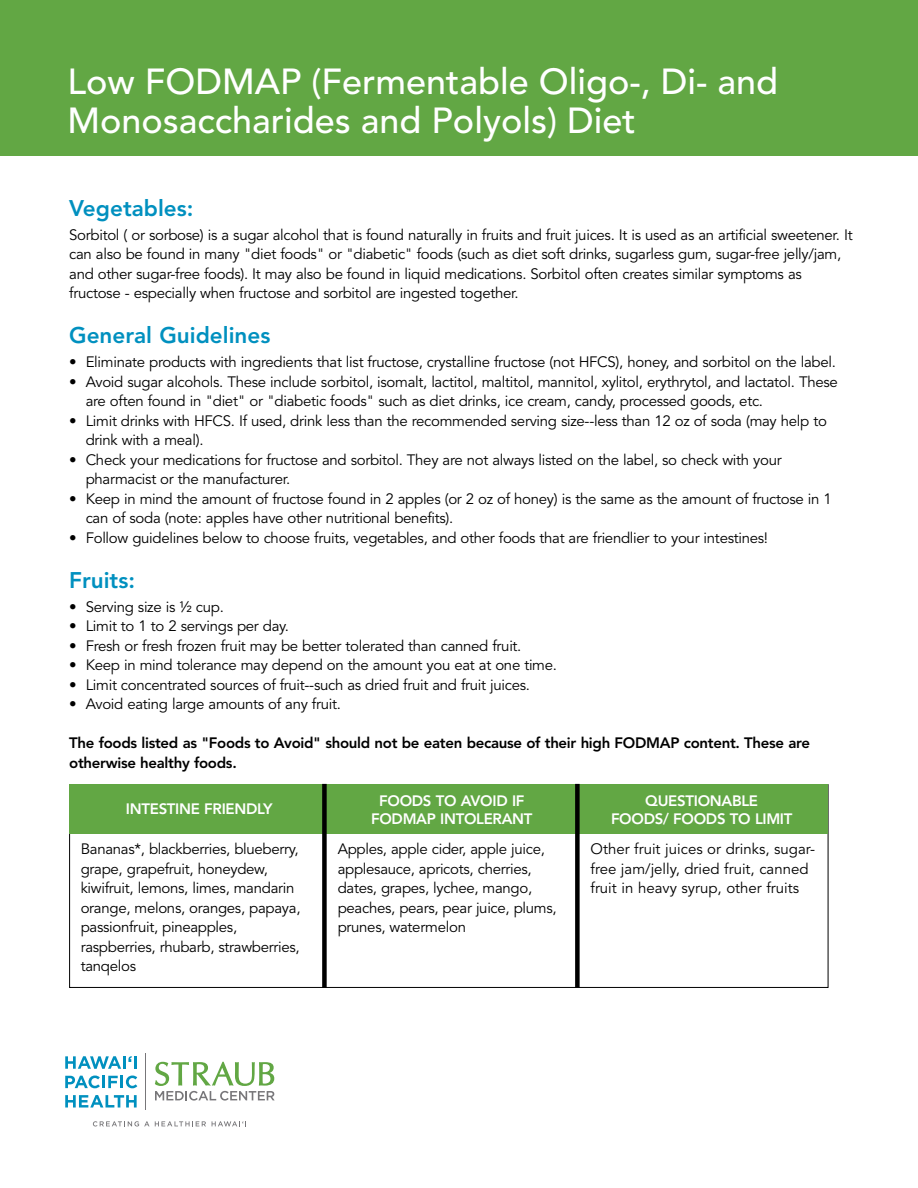
<style>
.page{position:relative;width:918px;height:1188px;background:#fff}
.page>*{position:absolute;margin:0;border:0;box-sizing:border-box;transform-origin:0 0}
.Main_Header{font:500 36px "Avenir";color:#fff}
.t1{font:800 22.5px "Avenir";color:#0090bf}
.t2{font:15px/19.5px "Avenir";letter-spacing:-.02em;color:#000}
.t3{font:800 15px/19.5px "Avenir";letter-spacing:-.02em;color:#000}
.t4{font:15px/19.5px "Avenir";color:#000}
.t5{font:800 15px "Avenir";letter-spacing:-.02em;color:#fff}
</style>
<div class="page">
<div style="left:0;top:0;width:918px;height:156px;background:#62a744"></div>
<svg style="left:155px;top:1062px;width:120px;height:39px"></svg>
<svg style="left:65px;top:1056px;width:72px;height:13px"></svg>
<svg style="left:65px;top:1076px;width:72px;height:12px"></svg>
<svg style="left:65px;top:1095px;width:72px;height:13px"></svg>
<hr style="left:145px;top:1054px;width:1px;height:56px;background:#777679">
<svg style="left:93px;top:1121px;width:56px;height:5px"></svg>
<svg style="left:155px;top:1121px;width:51px;height:5px"></svg>
<svg style="left:212px;top:1121px;width:34px;height:5px"></svg>
<div style="left:70px;top:785px;width:758px;height:49px;background:#62a744"></div>
<div style="left:322px;top:784px;width:5px;height:204px;background:#000"></div>
<div style="left:575px;top:784px;width:5px;height:204px;background:#000"></div>
<p class="Main_Header" style="left:68px;top:61px;width:712px">Low FODMAP (Fermentable Oligo-, Di- and</p>
<p class="Main_Header" style="left:68px;top:100px;width:570px">Monosaccharides and Polyols) Diet</p>
<p class="t1" style="left:69px;top:194px;width:126px">Vegetables:</p>
<p class="t2" style="left:69px;top:225px;width:785px">Sorbitol ( or sorbose) is a sugar alcohol that is found naturally in fruits and fruit juices. It is used as an artificial sweetener. It can also be found in many "diet foods" or "diabetic" foods (such as diet soft drinks, sugarless gum, sugar-free jelly/jam, and other sugar-free foods). It may also be found in liquid medications. Sorbitol often creates similar symptoms as fructose - especially when fructose and sorbitol are ingested together.</p>
<p class="t1" style="left:69px;top:322px;width:203px">General Guidelines</p>
<p class="t2" style="left:69px;top:353px;width:768px">• Eliminate products with ingredients that list fructose, crystalline fructose (not HFCS), honey, and sorbitol on the label.</p>
<p class="t2" style="left:86px;top:372px;width:754px;text-indent:-16px">• Avoid sugar alcohols. These include sorbitol, isomalt, lactitol, maltitol, mannitol, xylitol, erythrytol, and lactatol. These are often found in "diet" or "diabetic foods" such as diet drinks, ice cream, candy, processed goods, etc.</p>
<p class="t2" style="left:86px;top:411px;width:743px;text-indent:-16px">• Limit drinks with HFCS. If used, drink less than the recommended serving size--less than 12 oz of soda (may help to drink with a meal).</p>
<p class="t2" style="left:86px;top:450px;width:698px;text-indent:-16px">• Check your medications for fructose and sorbitol. They are not always listed on the label, so check with your pharmacist or the manufacturer.</p>
<p class="t2" style="left:86px;top:489px;width:748px;text-indent:-16px">• Keep in mind the amount of fructose found in 2 apples (or 2 oz of honey) is the same as the amount of fructose in 1 can of soda (note: apples have other nutritional benefits).</p>
<p class="t2" style="left:69px;top:528px;width:700px">• Follow guidelines below to choose fruits, vegetables, and other foods that are friendlier to your intestines!</p>
<p class="t1" style="left:69px;top:566px;width:67px">Fruits:</p>
<p class="t2" style="left:69px;top:597px;width:156px">• Serving size is ½ cup.</p>
<p class="t2" style="left:69px;top:617px;width:221px">• Limit to 1 to 2 servings per day.</p>
<p class="t2" style="left:69px;top:636px;width:454px">• Fresh or fresh frozen fruit may be better tolerated than canned fruit.</p>
<p class="t2" style="left:69px;top:656px;width:489px">• Keep in mind tolerance may depend on the amount you eat at one time.</p>
<p class="t2" style="left:69px;top:675px;width:462px">• Limit concentrated sources of fruit--such as dried fruit and fruit juices.</p>
<p class="t2" style="left:69px;top:695px;width:273px">• Avoid eating large amounts of any fruit.</p>
<p class="t3" style="left:69px;top:733px;width:742px">The foods listed as "Foods to Avoid" should not be eaten because of their high FODMAP content. These are otherwise healthy foods.</p>
<p class="t5" style="left:126px;top:800px;width:148px">INTESTINE FRIENDLY</p>
<p class="t5" style="left:379px;top:792px;width:147px">FOODS TO AVOID IF</p>
<p class="t5" style="left:371px;top:810px;width:163px">FODMAP INTOLERANT</p>
<p class="t5" style="left:645px;top:792px;width:114px">QUESTIONABLE</p>
<p class="t5" style="left:611px;top:810px;width:183px">FOODS/ FOODS TO LIMIT</p>
<p class="t2" style="left:81px;top:840px;width:221px">Bananas*, blackberries, blueberry, grape, grapefruit, honeydew, kiwifruit, lemons, limes, mandarin orange, melons, oranges, papaya, passionfruit, pineapples, raspberries, rhubarb, strawberries, tanqelos</p>
<p class="t2" style="left:338px;top:840px;width:221px">Apples, apple cider, apple juice, applesauce, apricots, cherries, dates, grapes, lychee, mango, peaches, pears, pear juice, plums, prunes, watermelon</p>
<p class="t4" style="left:591px;top:840px;width:226px">Other fruit juices or drinks, sugar&shy;free jam/jelly, dried fruit, canned fruit in heavy syrup, other fruits</p>
</div>
